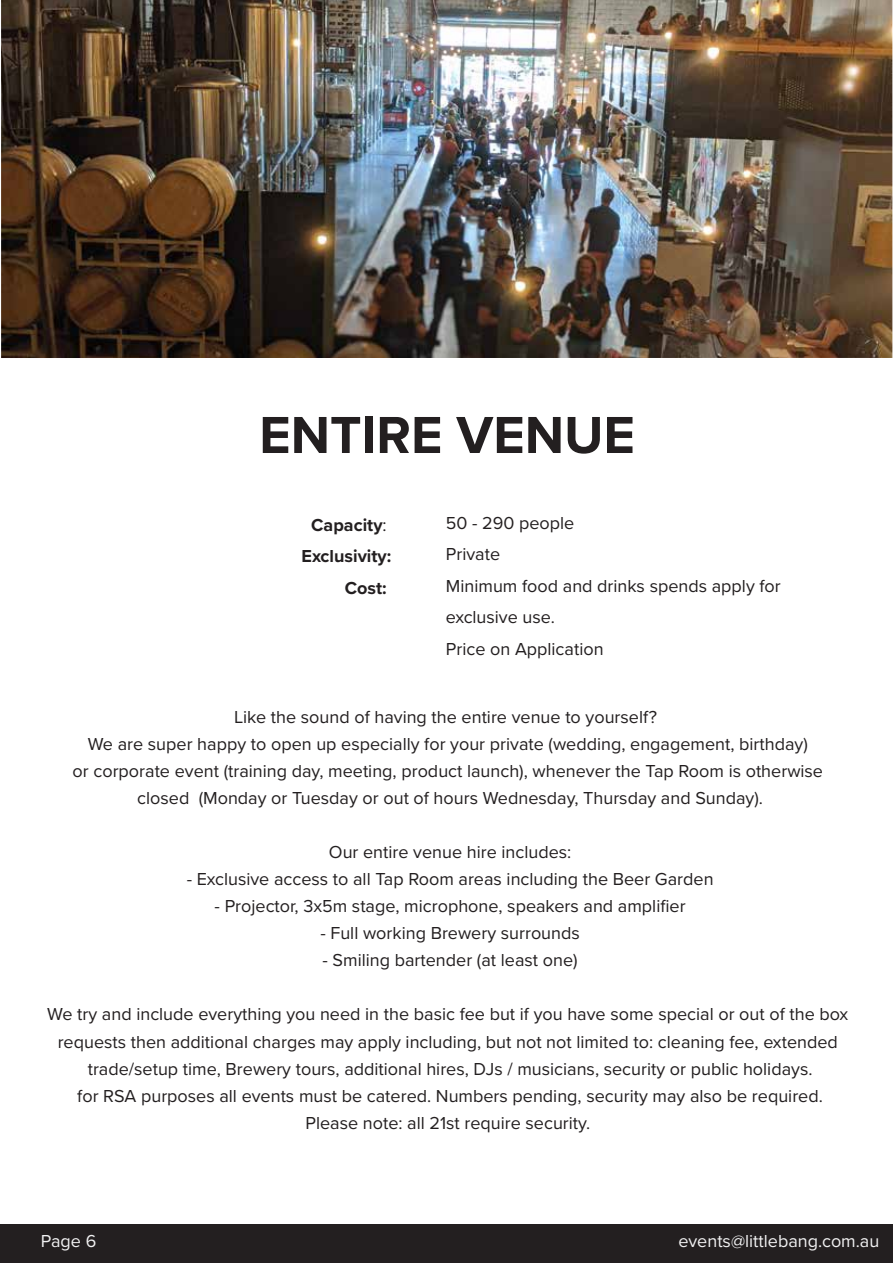
<style>
.page{position:relative;width:893px;height:1263px;background:#fff}
.page>*{position:absolute;margin:0;border:0;box-sizing:border-box;transform-origin:0 0}
.t1{font:700 54px "Proxima Nova";color:#231f20}
.t2{font:18px/27px "Proxima Nova";color:#231f20;text-align:center}
.t3{font:18px "Proxima Nova";color:#f1f1f2}
.t4{font:700 18px/31.5px "Proxima Nova";color:#231f20;text-align:right}
.s1{font-weight:400}
</style>
<div class="page">
<div style="left:0;top:1224px;width:892px;height:39px;background:#231f20"></div>
<img style="left:1px;top:0;width:891px;height:358px">
<h1 class="t1" style="left:259px;top:395px;width:377px">ENTIRE VENUE</h1>
<p class="t4" style="left:301px;top:509px;width:91px">Capacity<span class="s1">:<br></span>Exclusivity:<br>Cost:</p>
<p class="t2" style="left:446px;top:506px;width:336px;line-height:31.5px;text-align:left">50 - 290 people<br>Private<br>Minimum food and drinks spends apply for exclusive use.<br>Price on Application</p>
<p class="t2" style="left:73px;top:703px;width:752px">Like the sound of having the entire venue to yourself?<br>We are super happy to open up especially for your private (wedding, engagement, birthday)<br>or corporate event (training day, meeting, product launch), whenever the Tap Room is otherwise closed (Monday or Tuesday or out of hours Wednesday, Thursday and Sunday).</p>
<p class="t2" style="left:329px;top:838px;width:244px">Our entire venue hire includes:</p>
<p class="t2" style="left:187px;top:865px;width:528px">- Exclusive access to all Tap Room areas including the Beer Garden</p>
<p class="t2" style="left:215px;top:892px;width:472px">- Projector, 3x5m stage, microphone, speakers and amplifier</p>
<p class="t2" style="left:320px;top:919px;width:261px">- Full working Brewery surrounds</p>
<p class="t2" style="left:323px;top:946px;width:257px">- Smiling bartender (at least one)</p>
<p class="t2" style="left:47px;top:1000px;width:802px">We try and include everything you need in the basic fee but if you have some special or out of the box requests then additional charges may apply including, but not not limited to: cleaning fee, extended trade/setup time, Brewery tours, additional hires, DJs / musicians, security or public holidays.<br>for RSA purposes all events must be catered. Numbers pending, security may also be required.<br>Please note: all 21st require security.</p>
<p class="t3" style="left:41px;top:1227px;width:57px">Page 6</p>
<p class="t3" style="left:678px;top:1227px;width:203px">events@littlebang.com.au</p>
</div>
